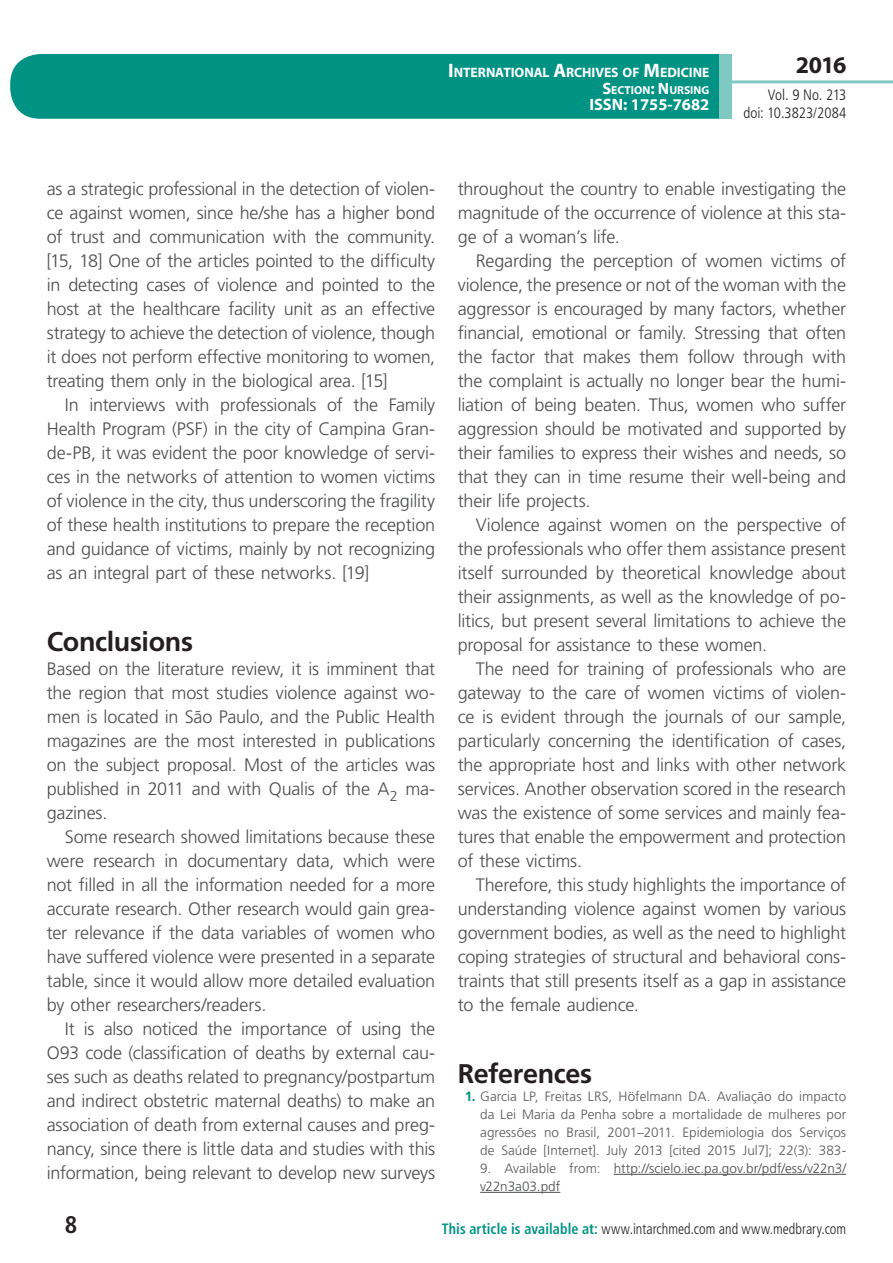
<style>
.page{position:relative;width:893px;height:1263px;background:#fff}
.page>*{position:absolute;margin:0;border:0;box-sizing:border-box;transform-origin:0 0}
.t1{font:700 27px "Frutiger LT Std";letter-spacing:-.015em;color:#231f20}
.t2{font:700 24px "Myriad Pro";color:#231f20}
.t3{font:700 condensed 24px "Frutiger LT Std";color:#231f20}
.t4{font:300 18px/24px "Frutiger LT Std";letter-spacing:-.01em;color:#4b4c4d;text-align:justify}
.t5{font:700 16.5px "Myriad Pro";color:#fff}
.t6{font:300 condensed 15px "Frutiger LT Std";letter-spacing:.005em;color:#231f20;scale:.94 1}
.t7{font:300 condensed 15px/18px "Frutiger LT Std";letter-spacing:.005em;color:#231f20;text-align:right}
.t8{font:700 13.65px "Myriad Pro";letter-spacing:-.005em;color:#fff}
.t9{font:300 13.5px/18px "Frutiger LT Std";letter-spacing:.005em;color:#57585a;text-align:justify}
.t10{font:300 13.5px/18px "Frutiger LT Std";letter-spacing:.005em;color:#4b4c4d}
.t11{font:700 11.55px "Myriad Pro";color:#fff}
.s1{font-size:19.5px}
.s2{font-size:16.5px}
.s3{font-weight:700;color:#009384}
.s4{color:#57585a}
</style>
<div class="page">
<div style="left:10px;top:54px;width:775px;height:65px;background:#009384;border-radius:30px"></div>
<div style="left:732px;top:0;width:161px;height:157px;background:#fff"></div>
<hr style="left:730px;top:80px;width:163px;height:3px;background:#80c9c2">
<div style="left:719px;top:54px;width:13px;height:65px;background:#80c9c2"></div>
<hr style="left:614px;top:1174px;width:232px;height:1px;background:#4b4c4d">
<hr style="left:480px;top:1192px;width:80px;height:1px;background:#4b4c4d">
<p class="t8" style="left:448px;top:64px;width:263px"><span class="s1">I</span>NTERNATIONAL <span class="s1">A</span>RCHIVES OF <span class="s1">M</span>EDICINE</p>
<p class="t11" style="left:602px;top:82px;width:109px"><span class="s2">S</span>ECTION<span class="s2">: N</span> URSING</p>
<p class="t5" style="left:589px;top:94px;width:122px">ISSN: 1755-7682</p>
<h2 class="t2" style="left:796px;top:49px;width:52px">2016</h2>
<p class="t7" style="left:743px;top:86px;width:105px">Vol. 9 No. 213<br>doi: 10.3823/2084</p>
<p class="t4" style="left:47px;top:177px;width:390px">as a strategic professional in the detection of violen&shy;ce against women, since he/she has a higher bond of trust and communication with the community. [15, 18] One of the articles pointed to the difficulty in detecting cases of violence and pointed to the host at the healthcare facility unit as an effective strategy to achieve the detection of violence, though it does not perform effective monitoring to women, treating them only in the biological area. [15]</p>
<p class="t4" style="left:47px;top:393px;width:390px;text-indent:18px">In interviews with professionals of the Family Health Program (PSF) in the city of Campina Gran&shy;de-PB, it was evident the poor knowledge of servi&shy;ces in the networks of attention to women victims of violence in the city, thus underscoring the fragility of these health institutions to prepare the reception and guidance of victims, mainly by not recognizing as an integral part of these networks. [19]</p>
<h1 class="t1" style="left:47px;top:626px;width:148px">Conclusions</h1>
<p class="t4" style="left:47px;top:657px;width:390px">Based on the literature review, it is imminent that the region that most studies violence against wo&shy;men is located in São Paulo, and the Public Health magazines are the most interested in publications on the subject proposal. Most of the articles was published in 2011 and with Qualis of the A<sub>2</sub> ma&shy;gazines.</p>
<p class="t4" style="left:47px;top:825px;width:390px;text-indent:18px">Some research showed limitations because these were research in documentary data, which were not filled in all the information needed for a more accurate research. Other research would gain grea&shy;ter relevance if the data variables of women who have suffered violence were presented in a separate table, since it would allow more detailed evaluation by other researchers/readers.</p>
<p class="t4" style="left:47px;top:1017px;width:390px;text-indent:18px">It is also noticed the importance of using the O93 code (classification of deaths by external cau&shy;ses such as deaths related to pregnancy/postpartum and indirect obstetric maternal deaths) to make an association of death from external causes and preg&shy;nancy, since there is little data and studies with this information, being relevant to develop new surveys</p>
<p class="t4" style="left:458px;top:177px;width:390px">throughout the country to enable investigating the magnitude of the occurrence of violence at this sta&shy;ge of a woman’s life.</p>
<p class="t4" style="left:458px;top:249px;width:390px;text-indent:18px">Regarding the perception of women victims of violence, the presence or not of the woman with the aggressor is encouraged by many factors, whether financial, emotional or family. Stressing that often the factor that makes them follow through with the complaint is actually no longer bear the humi&shy;liation of being beaten. Thus, women who suffer aggression should be motivated and supported by their families to express their wishes and needs, so that they can in time resume their well-being and their life projects.</p>
<p class="t4" style="left:458px;top:513px;width:390px;text-indent:18px">Violence against women on the perspective of the professionals who offer them assistance present itself surrounded by theoretical knowledge about their assignments, as well as the knowledge of po&shy;litics, but present several limitations to achieve the proposal for assistance to these women.</p>
<p class="t4" style="left:458px;top:657px;width:390px;text-indent:18px">The need for training of professionals who are gateway to the care of women victims of violen&shy;ce is evident through the journals of our sample, particularly concerning the identification of cases, the appropriate host and links with other network services. Another observation scored in the research was the existence of some services and mainly fea&shy;tures that enable the empowerment and protection of these victims.</p>
<p class="t4" style="left:458px;top:873px;width:390px;text-indent:18px">Therefore, this study highlights the importance of understanding violence against women by various government bodies, as well as the need to highlight coping strategies of structural and behavioral cons&shy;traints that still presents itself as a gap in assistance to the female audience.</p>
<h1 class="t1" style="left:458px;top:1058px;width:136px">References</h1>
<p class="t9" style="left:480px;top:1087px;width:367px;text-indent:-16px"><span class="s3">1.</span> Garcia LP, Freitas LRS, Höfelmann DA. Avaliação do impacto da Lei Maria da Penha sobre a mortalidade de mulheres por agressões no Brasil, 2001–2011. Epidemiologia dos Serviços de Saúde [Internet]. July 2013 [cited 2015 Jul7]; 22(3): 383-</p>
<p class="t10" style="left:480px;top:1159px;width:367px"><span class="s4">9. Available from:</span> http://scielo.iec.pa.gov.br/pdf/ess/v22n3/ v22n3a03.pdf</p>
<h2 class="t3" style="left:65px;top:1210px;width:14px">8</h2>
<p class="t6" style="left:442px;top:1220px;width:432px"><span class="s3">This article is available at:</span> www.intarchmed.com and www.medbrary.com</p>
</div>
